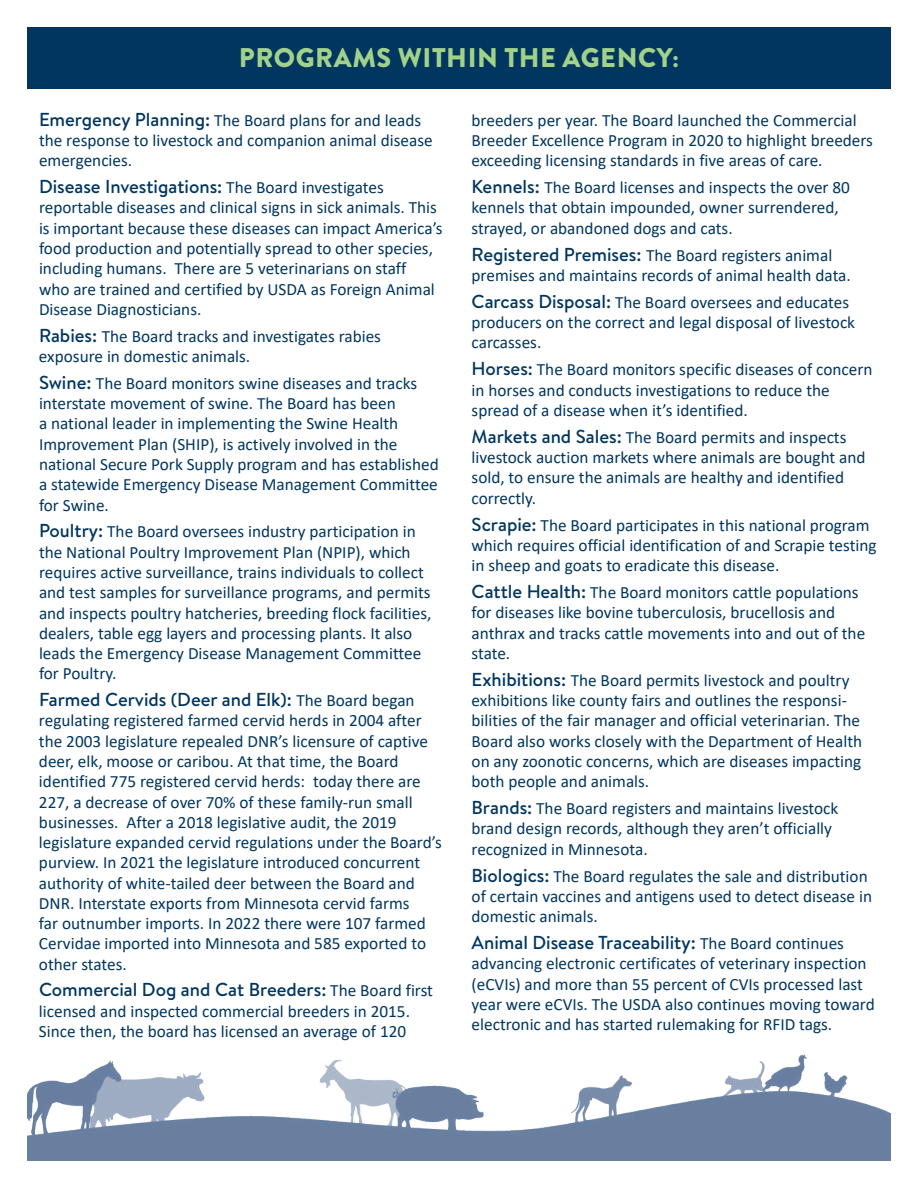
<style>
.page{position:relative;width:918px;height:1188px;background:#fff}
.page>*{position:absolute;margin:0;border:0;box-sizing:border-box;transform-origin:0 0}
.t1{font:900 27px "Brandon Grotesque";letter-spacing:.02em;color:#a2d28a}
.t2{font:500 18.75px "Brandon Text";color:#003660}
.t3{font:17.25px/20.2px "Calibri";color:#003660}
.s1{font-family:"Brandon Text";font-weight:500;font-size:18.75px}
.s2{font-family:"Calibri";font-weight:400;font-size:17.25px}
</style>
<div class="page">
<div style="left:27px;top:27px;width:864px;height:62px;background:#003660"></div>
<img style="left:27px;top:1054px;width:864px;height:107px">
<h2 class="t1" style="left:239px;top:39px;width:442px">PROGRAMS WITHIN THE AGENCY:</h2>
<h3 class="t3" style="left:39px;top:109px;width:384px"><span class="s1">Emergency Planning:</span> The Board plans for and leads</h3>
<p class="t3" style="left:39px;top:130px;width:395px">the response to livestock and companion animal disease emergencies.</p>
<h3 class="t2" style="left:39px;top:174px;width:346px">Disease Investigations: <span class="s2">The Board investigates</span></h3>
<p class="t3" style="left:39px;top:197px;width:405px">reportable diseases and clinical signs in sick animals. This is important because these diseases can impact America’s food production and potentially spread to other species, including humans. There are 5 veterinarians on staff<br>who are trained and certified by USDA as Foreign Animal Disease Diagnosticians.</p>
<h3 class="t3" style="left:39px;top:325px;width:344px"><span class="s1">Rabies:</span> The Board tracks and investigates rabies</h3>
<p class="t3" style="left:39px;top:346px;width:213px">exposure in domestic animals.</p>
<h3 class="t3" style="left:39px;top:373px;width:380px"><span class="s1">Swine:</span> The Board monitors swine diseases and tracks</h3>
<p class="t3" style="left:39px;top:393px;width:401px">interstate movement of swine. The Board has been<br>a national leader in implementing the Swine Health Improvement Plan (SHIP), is actively involved in the national Secure Pork Supply program and has established a statewide Emergency Disease Management Committee for Swine.</p>
<h3 class="t3" style="left:39px;top:521px;width:378px"><span class="s1">Poultry:</span> The Board oversees industry participation in</h3>
<p class="t3" style="left:39px;top:541px;width:394px">the National Poultry Improvement Plan (NPIP), which requires active surveillance, trains individuals to collect and test samples for surveillance programs, and permits and inspects poultry hatcheries, breeding flock facilities, dealers, table egg layers and processing plants. It also leads the Emergency Disease Management Committee for Poultry.</p>
<h3 class="t2" style="left:39px;top:687px;width:377px">Farmed Cervids (Deer and Elk): <span class="s2">The Board began</span></h3>
<p class="t3" style="left:39px;top:710px;width:404px">regulating registered farmed cervid herds in 2004 after the 2003 legislature repealed DNR’s licensure of captive deer, elk, moose or caribou. At that time, the Board identified 775 registered cervid herds: today there are 227, a decrease of over 70% of these family-run small businesses. After a 2018 legislative audit, the 2019 legislature expanded cervid regulations under the Board’s purview. In 2021 the legislature introduced concurrent authority of white-tailed deer between the Board and DNR. Interstate exports from Minnesota cervid farms<br>far outnumber imports. In 2022 there were 107 farmed Cervidae imported into Minnesota and 585 exported to other states.</p>
<h3 class="t2" style="left:39px;top:977px;width:396px">Commercial Dog and Cat Breeders: <span class="s2">The Board first</span></h3>
<p class="t3" style="left:39px;top:1000px;width:373px">licensed and inspected commercial breeders in 2015.<br>Since then, the board has licensed an average of 120</p>
<p class="t3" style="left:472px;top:109px;width:403px">breeders per year. The Board launched the Commercial<br>Breeder Excellence Program in 2020 to highlight breeders exceeding licensing standards in five areas of care.</p>
<h3 class="t3" style="left:472px;top:177px;width:380px"><span class="s1">Kennels:</span> The Board licenses and inspects the over 80</h3>
<p class="t3" style="left:472px;top:197px;width:369px">kennels that obtain impounded, owner surrendered, strayed, or abandoned dogs and cats.</p>
<h3 class="t3" style="left:472px;top:244px;width:362px"><span class="s1">Registered Premises:</span> The Board registers animal</h3>
<p class="t3" style="left:472px;top:265px;width:381px">premises and maintains records of animal health data.</p>
<h3 class="t3" style="left:472px;top:292px;width:379px"><span class="s1">Carcass Disposal:</span> The Board oversees and educates</h3>
<p class="t3" style="left:472px;top:312px;width:385px">producers on the correct and legal disposal of livestock carcasses.</p>
<h3 class="t3" style="left:472px;top:359px;width:402px"><span class="s1">Horses:</span> The Board monitors specific diseases of concern</h3>
<p class="t3" style="left:472px;top:379px;width:360px">in horses and conducts investigations to reduce the spread of a disease when it’s identified.</p>
<h3 class="t3" style="left:472px;top:427px;width:376px"><span class="s1">Markets and Sales:</span> The Board permits and inspects</h3>
<p class="t3" style="left:472px;top:447px;width:396px">livestock auction markets where animals are bought and sold, to ensure the animals are healthy and identified correctly.</p>
<h3 class="t3" style="left:472px;top:514px;width:400px"><span class="s1">Scrapie:</span> The Board participates in this national program</h3>
<p class="t3" style="left:472px;top:535px;width:406px">which requires official identification of and Scrapie testing in sheep and goats to eradicate this disease.</p>
<h3 class="t3" style="left:472px;top:582px;width:389px"><span class="s1">Cattle Health:</span> The Board monitors cattle populations</h3>
<p class="t3" style="left:472px;top:602px;width:395px">for diseases like bovine tuberculosis, brucellosis and anthrax and tracks cattle movements into and out of the state.</p>
<h3 class="t3" style="left:472px;top:670px;width:379px"><span class="s1">Exhibitions:</span> The Board permits livestock and poultry</h3>
<p class="t3" style="left:472px;top:690px;width:392px">exhibitions like county fairs and outlines the responsi&shy;bilities of the fair manager and official veterinarian. The Board also works closely with the Department of Health on any zoonotic concerns, which are diseases impacting both people and animals.</p>
<h3 class="t3" style="left:472px;top:798px;width:368px"><span class="s1">Brands:</span> The Board registers and maintains livestock</h3>
<p class="t3" style="left:472px;top:818px;width:362px">brand design records, although they aren’t officially recognized in Minnesota.</p>
<h3 class="t3" style="left:472px;top:865px;width:398px"><span class="s1">Biologics:</span> The Board regulates the sale and distribution</h3>
<p class="t3" style="left:472px;top:886px;width:402px">of certain vaccines and antigens used to detect disease in domestic animals.</p>
<h3 class="t2" style="left:472px;top:930px;width:374px">Animal Disease Traceability: <span class="s2">The Board continues</span></h3>
<p class="t3" style="left:472px;top:953px;width:405px">advancing electronic certificates of veterinary inspection (eCVIs) and more than 55 percent of CVIs processed last year were eCVIs. The USDA also continues moving toward electronic and has started rulemaking for RFID tags.</p>
</div>
